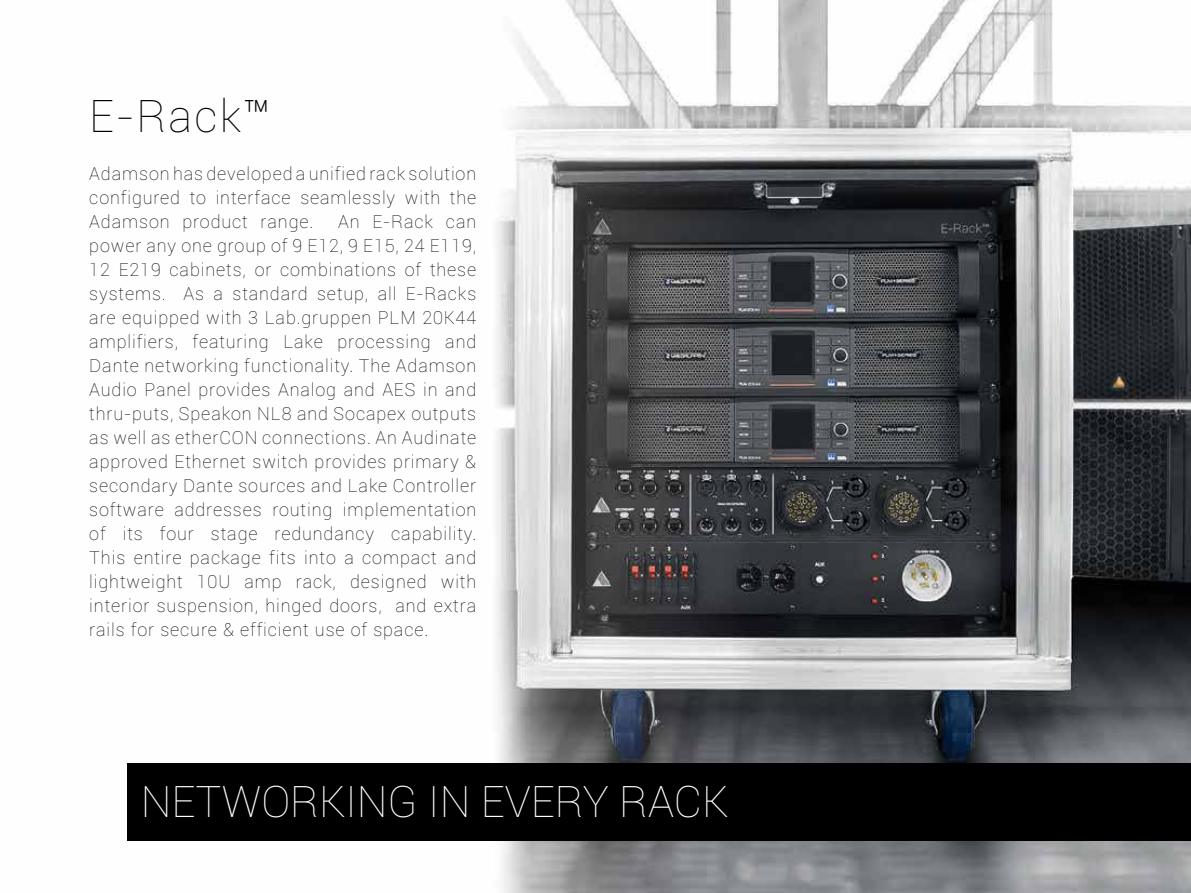
<style>
.page{position:relative;width:1191px;height:893px;background:#fff}
.page>*{position:absolute;margin:0;border:0;box-sizing:border-box;transform-origin:0 0}
.t1{font:100 45px "Roboto";color:#000}
.t2{font:100 43.5px "Roboto";color:#fff}
.t3{font:100 18px/24px "Roboto";letter-spacing:.05em;color:#000;text-align:justify}
</style>
<div class="page">
<img style="left:127px;top:0;width:1064px;height:893px">
<div style="left:128px;top:763px;width:1063px;height:77px;background:#000"></div>
<h1 class="t1" style="left:89px;top:85px;width:183px">E-Rack™</h1>
<p class="t3" style="left:89px;top:161px;width:388px">Adamson has developed a unified rack solution configured to interface seamlessly with the Adamson product range.</p>
<p class="t3" style="left:89px;top:209px;width:388px;text-indent:249px">An E-Rack can power any one group of 9 E12, 9 E15, 24 E119, 12 E219 cabinets, or combinations of these systems. As a standard setup, all E-Racks are equipped with 3 Lab.gruppen PLM 20K44 amplifiers, featuring Lake processing and Dante networking functionality. The Adamson Audio Panel provides Analog and AES in and thru-puts, Speakon NL8 and Socapex outputs as well as etherCON connections. An Audinate approved Ethernet switch provides primary &amp; secondary Dante sources and Lake Controller software addresses routing implementation of its four stage redundancy capability.<br>This entire package fits into a compact and lightweight 10U amp rack, designed with interior suspension, hinged doors, and extra rails for secure &amp; efficient use of space.</p>
<h2 class="t2" style="left:141px;top:772px;width:589px">NETWORKING IN EVERY RACK</h2>
</div>
